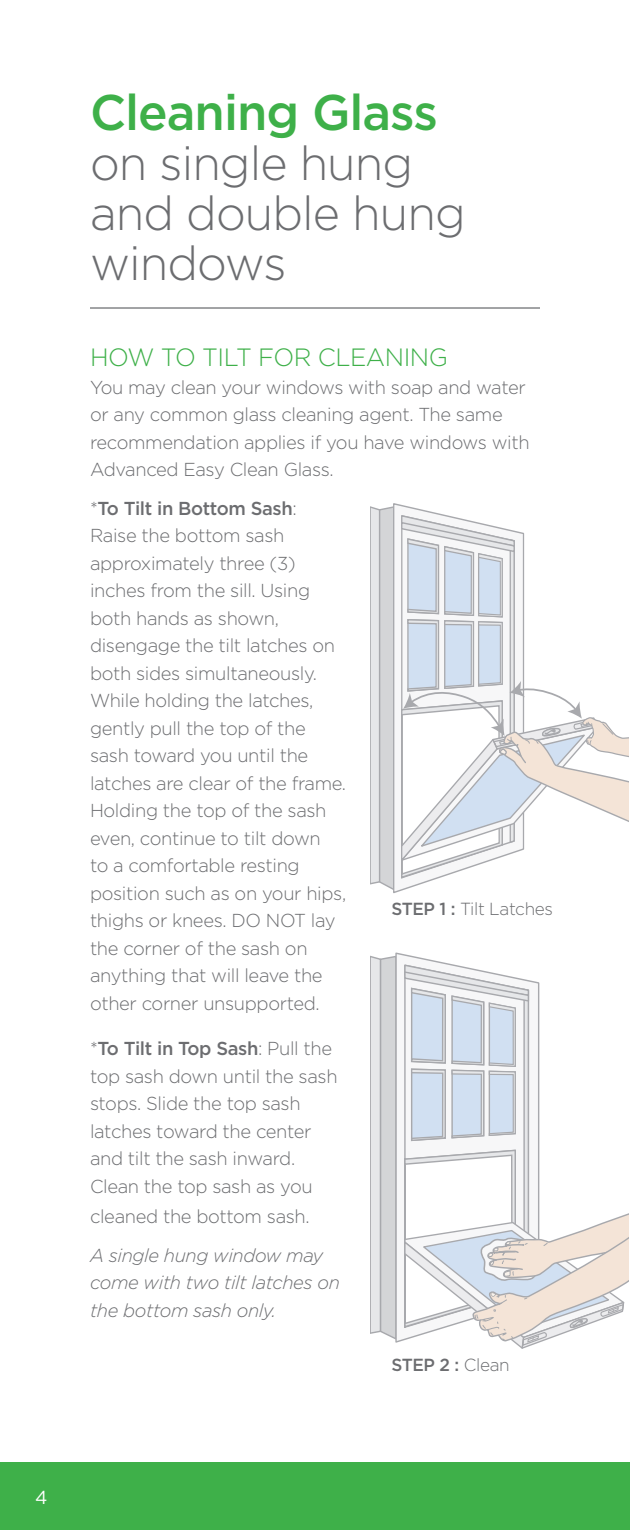
<style>
.page{position:relative;width:630px;height:1530px;background:#fff}
.page>*{position:absolute;margin:0;border:0;box-sizing:border-box;transform-origin:0 0}
.Headline{font:500 50px "Gotham";letter-spacing:-.02em;color:#3eb049}
.Headline-2{font:300 47.5px/50px "Gotham";letter-spacing:-.02em;color:#6c6d70}
.Subheading{font:300 25px "Gotham";letter-spacing:-.02em;color:#3eb049}
.Text{font:300 18.75px/27.5px "Gotham";letter-spacing:-.02em;color:#6c6d70}
.Text-2{font:italic 300 18.75px/27.5px "Gotham";letter-spacing:-.02em;color:#6c6d70}
.t1{font:18.75px "Gotham";color:#fff}
.Subheading-2{font:300 17.5px "Gotham";letter-spacing:-.02em;color:#6c6d70}
.Subheading-3{font:500 17.5px "Gotham";color:#6c6d70}
.s1{font-weight:500}
.s2{font-weight:300}
</style>
<div class="page">
<div style="left:0;top:1462px;width:630px;height:68px;background:#3eb049"></div>
<hr style="left:90px;top:307px;width:450px;height:2px;background:#6c6d70">
<svg style="left:370px;top:505px;width:258px;height:386px"></svg>
<svg style="left:370px;top:955px;width:258px;height:394px"></svg>
<p class="Headline" style="left:90px;top:80px;width:349px">Cleaning Glass</p>
<p class="Headline-2" style="left:90px;top:137px;width:377px">on single hung and double hung windows</p>
<p class="Subheading" style="left:90px;top:342px;width:360px">HOW TO TILT FOR CLEANING</p>
<p class="Text" style="left:90px;top:373px;width:441px">You may clean your windows with soap and water or any common glass cleaning agent. The same recommendation applies if you have windows with Advanced Easy Clean Glass.</p>
<p class="Text" style="left:90px;top:494px;width:258px">*<span class="s1">To Tilt in Bottom Sash</span>:<br>Raise the bottom sash approximately three (3) inches from the sill. Using both hands as shown, disengage the tilt latches on both sides simultaneously.<br>While holding the latches, gently pull the top of the sash toward you until the latches are clear of the frame.<br>Holding the top of the sash even, continue to tilt down<br>to a comfortable resting position such as on your hips, thighs or knees. DO NOT lay the corner of the sash on anything that will leave the other corner unsupported.</p>
<p class="Text" style="left:90px;top:1035px;width:249px">*<span class="s1">To Tilt in Top Sash</span>: Pull the top sash down until the sash stops. Slide the top sash latches toward the center and tilt the sash inward.<br>Clean the top sash as you</p>
<p class="Text" style="left:90px;top:1202px;width:221px">cleaned the bottom sash.</p>
<p class="Text-2" style="left:90px;top:1241px;width:251px">A single hung window may come with two tilt latches on the bottom sash only.</p>
<p class="Subheading-2" style="left:391px;top:898px;width:163px"><span class="s1">STEP 1 :</span> Tilt Latches</p>
<p class="Subheading-3" style="left:391px;top:1353px;width:120px">STEP 2 : <span class="s2">Clean</span></p>
<p class="t1" style="left:35px;top:1485px;width:14px">4</p>
</div>
